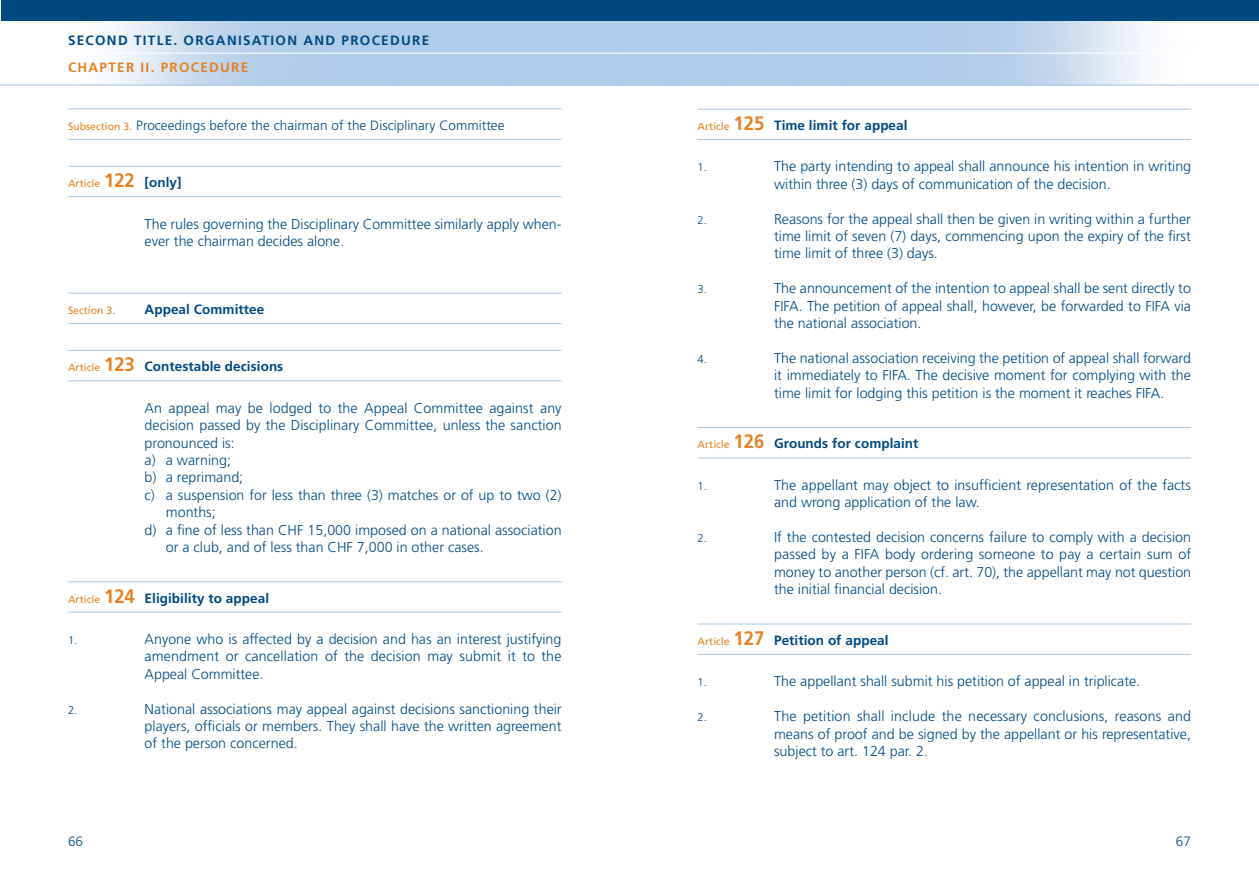
<style>
.page{position:relative;width:1259px;height:893px;background:#fff}
.page>*{position:absolute;margin:0;border:0;box-sizing:border-box;transform-origin:0 0}
.t1{font:300 14.25px/17.4px "Frutiger";color:#004983;text-align:justify}
.t2{font:700 13.5px "Frutiger";letter-spacing:.005em;color:#004983}
.t3{font:300 13.5px "Frutiger";letter-spacing:.005em;color:#004983}
.t4{font:700 13.5px "Frutiger";letter-spacing:.095em;color:#004983}
.t5{font:700 13.5px "Frutiger";letter-spacing:.095em;color:#e68225}
.t6{font:300 11.25px "Frutiger";color:#004983}
.t7{font:10.5px "Frutiger";color:#e68225}
.s1{font-weight:400;font-size:10.5px;color:#e68225}
.s2{font-weight:700;font-size:19.5px}
.s3{font-weight:700;font-size:13.5px;color:#004983}
.s4{font-size:19.5px;color:#e68225}
</style>
<div class="page">
<div style="left:1px;top:0;width:628px;height:21px;background:#004983"></div>
<hr style="left:1px;top:85px;width:628px;height:1px;background:#aac9e6">
<div style="left:629px;top:0;width:630px;height:21px;background:#004983"></div>
<hr style="left:629px;top:85px;width:630px;height:1px;background:#aac9e6">
<hr style="left:68px;top:109px;width:493px;height:1px;background:#aac9e6">
<hr style="left:68px;top:139px;width:493px;height:1px;background:#aac9e6">
<hr style="left:68px;top:166px;width:493px;height:1px;background:#aac9e6">
<hr style="left:68px;top:196px;width:493px;height:1px;background:#aac9e6">
<hr style="left:68px;top:293px;width:493px;height:1px;background:#aac9e6">
<hr style="left:68px;top:323px;width:493px;height:1px;background:#aac9e6">
<hr style="left:68px;top:350px;width:493px;height:1px;background:#aac9e6">
<hr style="left:68px;top:380px;width:493px;height:1px;background:#aac9e6">
<hr style="left:68px;top:581px;width:493px;height:1px;background:#aac9e6">
<hr style="left:68px;top:612px;width:493px;height:1px;background:#aac9e6">
<hr style="left:697px;top:109px;width:494px;height:1px;background:#aac9e6">
<hr style="left:697px;top:139px;width:494px;height:1px;background:#aac9e6">
<hr style="left:697px;top:427px;width:494px;height:1px;background:#aac9e6">
<hr style="left:697px;top:458px;width:494px;height:1px;background:#aac9e6">
<hr style="left:697px;top:624px;width:494px;height:1px;background:#aac9e6">
<hr style="left:697px;top:654px;width:494px;height:1px;background:#aac9e6">
<p class="t4" style="left:68px;top:34px;width:363px">SECOND TITLE. ORGANISATION AND PROCEDURE</p>
<p class="t5" style="left:68px;top:62px;width:182px">CHAPTER II. PROCEDURE</p>
<p class="t3" style="left:68px;top:120px;width:438px"><span class="s1">Subsection 3.</span> Proceedings before the chairman of the Disciplinary Committee</p>
<p class="t7" style="left:68px;top:179px;width:115px">Article <span class="s2">122</span> <span class="s3">[only]</span></p>
<p class="t1" style="left:145px;top:216px;width:418px">The rules governing the Disciplinary Committee similarly apply when&shy;ever the chairman decides alone.</p>
<p class="t7" style="left:68px;top:306px;width:49px">Section 3.</p>
<p class="t2" style="left:145px;top:304px;width:121px">Appeal Committee</p>
<p class="t2" style="left:68px;top:361px;width:217px"><span class="s1">Article</span> <span class="s4">123</span> Contestable decisions</p>
<p class="t1" style="left:145px;top:400px;width:418px">An appeal may be lodged to the Appeal Committee against any</p>
<p class="t1" style="left:145px;top:418px;width:418px">decision passed by the Disciplinary Committee, unless the sanction</p>
<p class="t1" style="left:145px;top:435px;width:92px">pronounced is:</p>
<p class="t1" style="left:145px;top:452px;width:88px">a) a warning;</p>
<p class="t1" style="left:145px;top:470px;width:100px">b) a reprimand;</p>
<p class="t1" style="left:145px;top:487px;width:418px">c) a suspension for less than three (3) matches or of up to two (2)</p>
<p class="t1" style="left:166px;top:505px;width:51px">months;</p>
<p class="t1" style="left:145px;top:522px;width:418px">d) a fine of less than CHF 15,000 imposed on a national association</p>
<p class="t1" style="left:166px;top:539px;width:319px">or a club, and of less than CHF 7,000 in other cases.</p>
<p class="t2" style="left:68px;top:592px;width:202px"><span class="s1">Article</span> <span class="s4">124</span> Eligibility to appeal</p>
<p class="t6" style="left:68px;top:636px;width:11px">1.</p>
<p class="t1" style="left:145px;top:631px;width:418px">Anyone who is affected by a decision and has an interest justifying amendment or cancellation of the decision may submit it to the Appeal Committee.</p>
<p class="t6" style="left:68px;top:705px;width:11px">2.</p>
<p class="t1" style="left:145px;top:701px;width:418px">National associations may appeal against decisions sanctioning their players, officials or members. They shall have the written agreement of the person concerned.</p>
<p class="t2" style="left:697px;top:120px;width:211px"><span class="s1">Article</span> <span class="s4">125</span> Time limit for appeal</p>
<p class="t6" style="left:697px;top:163px;width:11px">1.</p>
<p class="t1" style="left:774px;top:159px;width:418px">The party intending to appeal shall announce his intention in writing within three (3) days of communication of the decision.</p>
<p class="t6" style="left:697px;top:215px;width:11px">2.</p>
<p class="t1" style="left:774px;top:211px;width:418px">Reasons for the appeal shall then be given in writing within a further time limit of seven (7) days, commencing upon the expiry of the first time limit of three (3) days.</p>
<p class="t6" style="left:697px;top:285px;width:11px">3.</p>
<p class="t1" style="left:774px;top:281px;width:418px">The announcement of the intention to appeal shall be sent directly to FIFA. The petition of appeal shall, however, be forwarded to FIFA via the national association.</p>
<p class="t6" style="left:697px;top:354px;width:11px">4.</p>
<p class="t1" style="left:774px;top:350px;width:418px">The national association receiving the petition of appeal shall forward it immediately to FIFA. The decisive moment for complying with the time limit for lodging this petition is the moment it reaches FIFA.</p>
<p class="t2" style="left:697px;top:438px;width:222px"><span class="s1">Article</span> <span class="s4">126</span> Grounds for complaint</p>
<p class="t6" style="left:697px;top:481px;width:11px">1.</p>
<p class="t1" style="left:774px;top:477px;width:418px">The appellant may object to insufficient representation of the facts and wrong application of the law.</p>
<p class="t6" style="left:697px;top:534px;width:11px">2.</p>
<p class="t1" style="left:774px;top:529px;width:418px">If the contested decision concerns failure to comply with a decision passed by a FIFA body ordering someone to pay a certain sum of money to another person (cf. art. 70), the appellant may not question the initial financial decision.</p>
<p class="t2" style="left:697px;top:635px;width:192px"><span class="s1">Article</span> <span class="s4">127</span> Petition of appeal</p>
<p class="t6" style="left:697px;top:678px;width:11px">1.</p>
<p class="t1" style="left:774px;top:674px;width:368px">The appellant shall submit his petition of appeal in triplicate.</p>
<p class="t6" style="left:697px;top:713px;width:11px">2.</p>
<p class="t1" style="left:774px;top:709px;width:418px">The petition shall include the necessary conclusions, reasons and means of proof and be signed by the appellant or his representative, subject to art. 124 par. 2.</p>
<p class="t3" style="left:68px;top:836px;width:17px">66</p>
<p class="t3" style="left:1175px;top:836px;width:17px">67</p>
</div>
